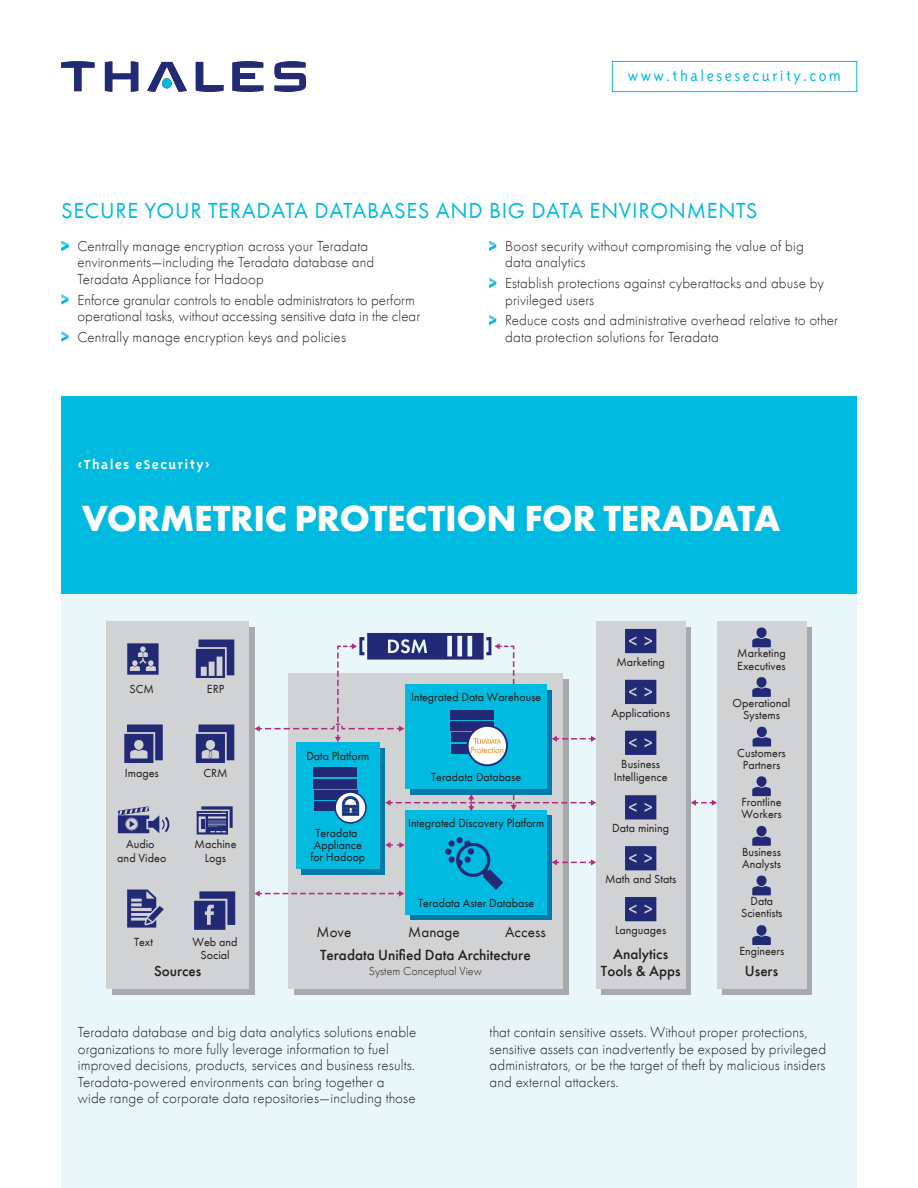
<style>
.page{position:relative;width:918px;height:1188px;background:#fff}
.page>*{position:absolute;margin:0;border:0;box-sizing:border-box;transform-origin:0 0}
.PLB_Main_Title{font:700 37.5px "Futura PT";letter-spacing:-.01em;color:#fff}
.PLB_Top_Header{font:22.5px "Futura PT";letter-spacing:.03em;color:#00badf}
.t1{font:300 16.5px "Triplex Sans";letter-spacing:.145em;color:#00badf}
.t2{font:500 15.15px/23px "Futura PT";color:#231f20}
.t3{font:15.15px "Futura PT";color:#231f20}
.PLB_Body_Text{font:300 15px/16.5px "Futura PT";letter-spacing:.01em;color:#231f20}
.t4{font:700 15px "Triplex Sans";letter-spacing:.1em;color:#fff}
.t5{font:12.15px/12.1px "Futura PT";color:#231f20;text-align:center}
.t6{font:300 12.15px "Futura PT";color:#231f20}
.t7{font:9.15px "Futura PT";letter-spacing:-.01em;color:#ee8922}
.s1{font-weight:400}
</style>
<div class="page">
<div style="left:61px;top:566px;width:796px;height:622px;background:#e9f7fa"></div>
<svg style="left:275px;top:61px;width:31px;height:31px"></svg>
<svg style="left:232px;top:61px;width:31px;height:31px"></svg>
<svg style="left:196px;top:62px;width:28px;height:30px"></svg>
<svg style="left:147px;top:62px;width:40px;height:30px"></svg>
<div style="left:162px;top:78px;width:10px;height:10px;background:#00badf;border-radius:50%"></div>
<svg style="left:105px;top:61px;width:33px;height:31px"></svg>
<svg style="left:61px;top:61px;width:34px;height:30px"></svg>
<div style="left:612px;top:61px;width:245px;height:31px;border:1px solid #00badf"></div>
<div style="left:61px;top:396px;width:796px;height:198px;background:#00badf"></div>
<svg style="left:61px;top:241px;width:8px;height:10px"></svg>
<svg style="left:61px;top:294px;width:8px;height:11px"></svg>
<svg style="left:61px;top:331px;width:8px;height:11px"></svg>
<svg style="left:489px;top:241px;width:7px;height:10px"></svg>
<svg style="left:489px;top:278px;width:7px;height:10px"></svg>
<svg style="left:489px;top:315px;width:7px;height:10px"></svg>
<div style="left:112px;top:627px;width:143px;height:368px;background:#a8a9ad"></div>
<div style="left:106px;top:621px;width:143px;height:368px;background:#d1d2d4"></div>
<div style="left:723px;top:627px;width:89px;height:368px;background:linear-gradient(to right,#a8a9ad,#a8a9ad)"></div>
<div style="left:717px;top:621px;width:89px;height:368px;background:#d1d2d4"></div>
<div style="left:602px;top:627px;width:89px;height:368px;background:linear-gradient(to right,#a8a9ad,#a8a9ad)"></div>
<div style="left:596px;top:621px;width:89px;height:368px;background:#d1d2d4"></div>
<div style="left:294px;top:679px;width:274px;height:316px;background:#a8a9ad"></div>
<div style="left:288px;top:673px;width:275px;height:316px;background:#d1d2d4"></div>
<svg style="left:197px;top:806px;width:36px;height:29px"></svg>
<svg style="left:194px;top:891px;width:41px;height:39px;background:#454c88"></svg>
<svg style="left:118px;top:806px;width:51px;height:27px"></svg>
<svg style="left:196px;top:640px;width:38px;height:38px"></svg>
<svg style="left:196px;top:725px;width:38px;height:38px"></svg>
<svg style="left:124px;top:725px;width:39px;height:38px"></svg>
<svg style="left:127px;top:643px;width:32px;height:32px"></svg>
<svg style="left:127px;top:890px;width:37px;height:38px"></svg>
<svg style="left:625px;top:629px;width:31px;height:24px"></svg>
<svg style="left:625px;top:680px;width:31px;height:24px"></svg>
<svg style="left:625px;top:731px;width:31px;height:24px"></svg>
<svg style="left:625px;top:795px;width:31px;height:24px"></svg>
<svg style="left:625px;top:846px;width:31px;height:24px"></svg>
<svg style="left:625px;top:897px;width:31px;height:24px"></svg>
<div style="left:757px;top:627px;width:10px;height:11px;background:#222a75;border-radius:50%"></div>
<svg style="left:752px;top:638px;width:19px;height:9px"></svg>
<div style="left:757px;top:677px;width:10px;height:11px;background:#222a75;border-radius:50%"></div>
<svg style="left:752px;top:688px;width:19px;height:9px"></svg>
<div style="left:757px;top:727px;width:10px;height:10px;background:#222a75;border-radius:50%"></div>
<svg style="left:753px;top:737px;width:18px;height:10px"></svg>
<div style="left:757px;top:776px;width:10px;height:11px;background:#222a75;border-radius:50%"></div>
<svg style="left:752px;top:787px;width:19px;height:9px"></svg>
<div style="left:757px;top:826px;width:10px;height:11px;background:#222a75;border-radius:50%"></div>
<svg style="left:752px;top:836px;width:19px;height:10px"></svg>
<div style="left:757px;top:876px;width:10px;height:10px;background:#222a75;border-radius:50%"></div>
<svg style="left:752px;top:886px;width:19px;height:9px"></svg>
<div style="left:757px;top:925px;width:10px;height:11px;background:#222a75;border-radius:50%"></div>
<svg style="left:752px;top:936px;width:19px;height:9px"></svg>
<div style="left:411px;top:816px;width:141px;height:104px;background:#007aa6"></div>
<div style="left:406px;top:810px;width:141px;height:105px;background:#00badf"></div>
<div style="left:301px;top:748px;width:84px;height:127px;background:#007aa6"></div>
<div style="left:296px;top:743px;width:84px;height:126px;background:#00badf"></div>
<svg style="left:335px;top:792px;width:31px;height:31px"></svg>
<div style="left:334px;top:791px;width:33px;height:33px;border:2px solid #222a75;border-radius:50%"></div>
<svg style="left:445px;top:837px;width:58px;height:53px"></svg>
<svg style="left:255px;top:891px;width:149px;height:6px"></svg>
<svg style="left:552px;top:859px;width:44px;height:6px"></svg>
<svg style="left:691px;top:800px;width:26px;height:6px"></svg>
<svg style="left:385px;top:842px;width:20px;height:6px"></svg>
<svg style="left:255px;top:633px;width:341px;height:183px"></svg>
<p class="t1" style="left:628px;top:67px;width:215px">www.thalesesecurity.com</p>
<p class="PLB_Top_Header" style="left:61px;top:197px;width:698px">SECURE YOUR TERADATA DATABASES AND BIG DATA ENVIRONMENTS</p>
<p class="PLB_Body_Text" style="left:78px;top:238px;width:298px">Centrally manage encryption across your Teradata environments—including the Teradata database and<br>Teradata Appliance for Hadoop</p>
<p class="PLB_Body_Text" style="left:78px;top:291px;width:344px">Enforce granular controls to enable administrators to perform operational tasks, without accessing sensitive data in the clear</p>
<p class="PLB_Body_Text" style="left:78px;top:329px;width:270px">Centrally manage encryption keys and policies</p>
<p class="PLB_Body_Text" style="left:505px;top:238px;width:300px">Boost security without compromising the value of big data analytics</p>
<p class="PLB_Body_Text" style="left:505px;top:275px;width:320px">Establish protections against cyberattacks and abuse by privileged users</p>
<p class="PLB_Body_Text" style="left:505px;top:312px;width:334px">Reduce costs and administrative overhead relative to other data protection solutions for Teradata</p>
<p class="t4" style="left:78px;top:456px;width:134px">&lt;Thales eSecurity&gt;</p>
<p class="PLB_Main_Title" style="left:82px;top:494px;width:700px">VORMETRIC PROTECTION FOR TERADATA</p>
<p class="t5" style="left:130px;top:682px;width:26px">SCM</p>
<p class="t5" style="left:207px;top:682px;width:19px">ERP</p>
<p class="t5" style="left:125px;top:767px;width:36px">Images</p>
<p class="t5" style="left:203px;top:767px;width:26px">CRM</p>
<p class="t5" style="left:117px;top:837px;width:51px;line-height:13.6px">Audio and Video</p>
<p class="t5" style="left:195px;top:837px;width:43px;line-height:13.6px">Machine<br>Logs</p>
<p class="t5" style="left:134px;top:935px;width:21px">Text</p>
<p class="t5" style="left:193px;top:935px;width:47px;line-height:13.6px">Web and<br>Social</p>
<p class="t2" style="left:154px;top:959px;width:49px">Sources</p>
<p class="t5" style="left:306px;top:749px;width:65px">Data Platform</p>
<p class="t5" style="left:311px;top:827px;width:56px">Teradata<br>Appliance for Hadoop</p>
<p class="t5" style="left:411px;top:690px;width:132px">Integrated Data Warehouse</p>
<p class="t7" style="left:471px;top:744px;width:35px">Protection</p>
<p class="t5" style="left:431px;top:771px;width:92px">Teradata Database</p>
<p class="t5" style="left:408px;top:817px;width:138px">Integrated Discovery Platform</p>
<p class="t5" style="left:418px;top:897px;width:118px">Teradata Aster Database</p>
<p class="t2" style="left:320px;top:921px;width:212px;text-indent:88px"><span class="s1">Manage<br></span>Teradata Unified Data Architecture</p>
<p class="t6" style="left:369px;top:965px;width:115px">System Conceptual View</p>
<p class="t3" style="left:317px;top:923px;width:36px">Move</p>
<p class="t3" style="left:505px;top:923px;width:42px">Access</p>
<p class="t5" style="left:616px;top:656px;width:50px">Marketing</p>
<p class="t5" style="left:737px;top:647px;width:50px;text-align:left">Marketing<br>Executives</p>
<p class="t5" style="left:733px;top:697px;width:59px">Operational<br>Systems</p>
<p class="t5" style="left:737px;top:746px;width:50px">Customers<br>Partners</p>
<p class="t5" style="left:741px;top:796px;width:42px;text-align:left">Frontline<br>Workers</p>
<p class="t5" style="left:742px;top:846px;width:40px;text-align:left">Business<br>Analysts</p>
<p class="t5" style="left:741px;top:895px;width:43px">Data<br>Scientists</p>
<p class="t5" style="left:739px;top:945px;width:46px">Engineers</p>
<p class="t5" style="left:611px;top:707px;width:60px">Applications</p>
<p class="t5" style="left:614px;top:757px;width:55px;line-height:13.6px">Business<br>Intelligence</p>
<p class="t5" style="left:612px;top:822px;width:58px">Data mining</p>
<p class="t5" style="left:605px;top:873px;width:73px">Math and Stats</p>
<p class="t5" style="left:615px;top:924px;width:53px">Languages</p>
<p class="t2" style="left:601px;top:946px;width:81px;line-height:16.6px;text-align:center">Analytics<br>Tools &amp; Apps</p>
<p class="t2" style="left:745px;top:959px;width:35px">Users</p>
<p class="PLB_Body_Text" style="left:78px;top:1024px;width:340px">Teradata database and big data analytics solutions enable organizations to more fully leverage information to fuel improved decisions, products, services and business results.<br>Teradata-powered environments can bring together a wide range of corporate data repositories—including those</p>
<p class="PLB_Body_Text" style="left:490px;top:1024px;width:338px">that contain sensitive assets. Without proper protections, sensitive assets can inadvertently be exposed by privileged administrators, or be the target of theft by malicious insiders and external attackers.</p>
</div>
